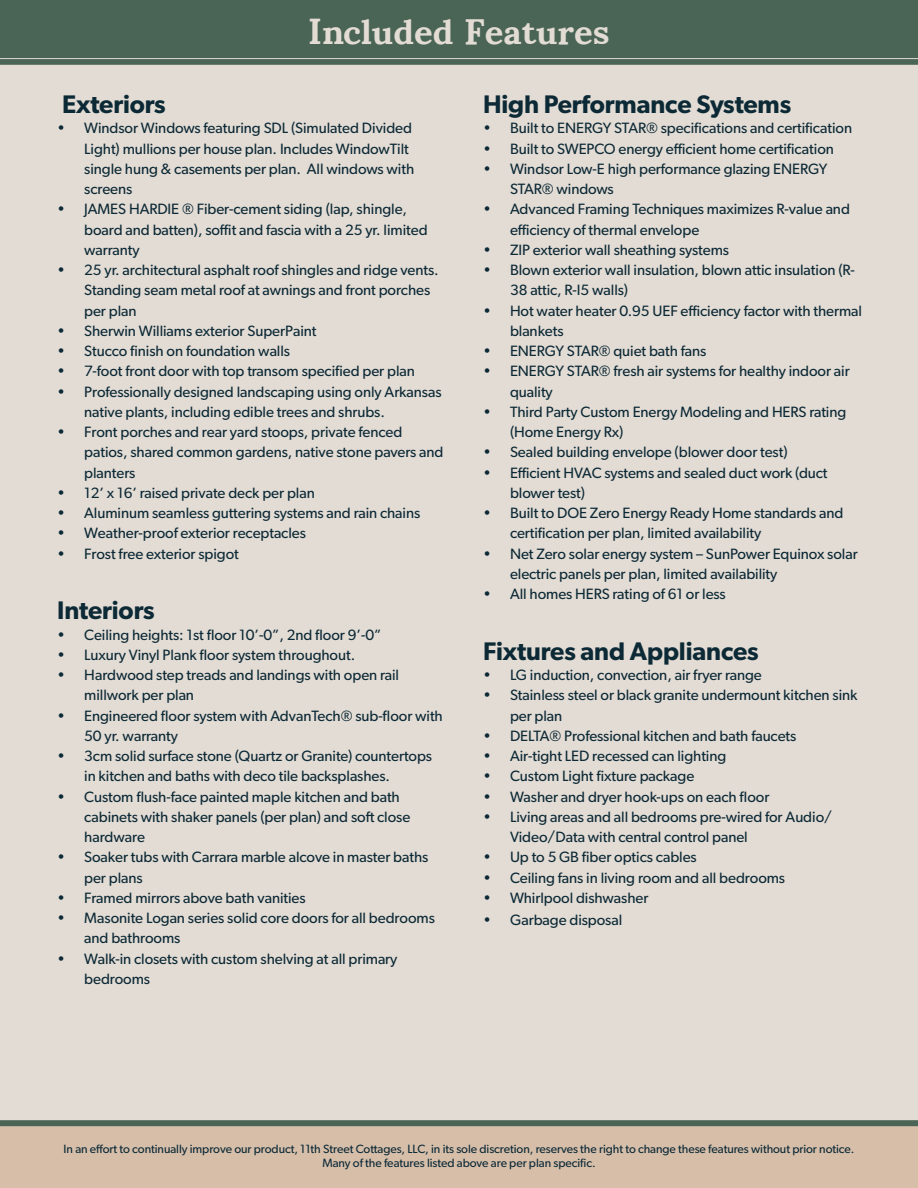
<style>
.page{position:relative;width:918px;height:1188px;background:#fff}
.page>*{position:absolute;margin:0;border:0;box-sizing:border-box;transform-origin:0 0}
.t1{font:700 36px "Sumana";color:#e3dcd5}
.t2{font:600 25.5px "Gibson";letter-spacing:-.005em;color:#0c2936}
.t3{font:15px/20.2px "Gibson";letter-spacing:-.005em;color:#0c2936}
.t4{font:12px/14.4px "Gibson";letter-spacing:-.005em;color:#0c2936;text-align:center}
</style>
<div class="page">
<div style="left:0;top:0;width:918px;height:65px;background:#4a6555"></div>
<div style="left:0;top:66px;width:918px;height:1060px;background:#e3dcd4"></div>
<div style="left:0;top:1123px;width:918px;height:65px;background:#d6bea9"></div>
<div style="left:0;top:1120px;width:918px;height:6px;background:#4a6555"></div>
<hr style="left:0;top:58px;width:918px;height:1px;background:#e3dcd4">
<h1 class="t1" style="left:308px;top:10px;width:303px">Included Features</h1>
<h2 class="t2" style="left:62px;top:89px;width:105px">Exteriors</h2>
<p class="t3" style="left:84px;top:118px;width:332px;text-indent:-27px">• Windsor Windows featuring SDL (Simulated Divided Light) mullions per house plan. Includes WindowTilt single hung &amp; casements per plan. All windows with screens</p>
<p class="t3" style="left:84px;top:199px;width:345px;text-indent:-27px">• JAMES HARDIE ® Fiber-cement siding (lap, shingle, board and batten), soffit and fascia with a 25 yr. limited warranty</p>
<p class="t3" style="left:84px;top:260px;width:356px;text-indent:-27px">• 25 yr. architectural asphalt roof shingles and ridge vents.<br>Standing seam metal roof at awnings and front porches per plan</p>
<p class="t3" style="left:57px;top:320px;width:261px">• Sherwin Williams exterior SuperPaint</p>
<p class="t3" style="left:57px;top:341px;width:234px">• Stucco finish on foundation walls</p>
<p class="t3" style="left:57px;top:361px;width:359px">• 7-foot front door with top transom specified per plan</p>
<p class="t3" style="left:84px;top:381px;width:359px;text-indent:-27px">• Professionally designed landscaping using only Arkansas native plants, including edible trees and shrubs.</p>
<p class="t3" style="left:84px;top:422px;width:361px;text-indent:-27px">• Front porches and rear yard stoops, private fenced patios, shared common gardens, native stone pavers and planters</p>
<p class="t3" style="left:57px;top:482px;width:259px">• 12’ x 16’ raised private deck per plan</p>
<p class="t3" style="left:57px;top:503px;width:365px">• Aluminum seamless guttering systems and rain chains</p>
<p class="t3" style="left:57px;top:523px;width:250px">• Weather-proof exterior receptacles</p>
<p class="t3" style="left:57px;top:543px;width:183px">• Frost free exterior spigot</p>
<h2 class="t2" style="left:57px;top:595px;width:99px">Interiors</h2>
<p class="t3" style="left:57px;top:624px;width:326px">• Ceiling heights: 1st floor 10’-0”, 2nd floor 9’-0”</p>
<p class="t3" style="left:57px;top:644px;width:299px">• Luxury Vinyl Plank floor system throughout.</p>
<p class="t3" style="left:84px;top:665px;width:316px;text-indent:-27px">• Hardwood step treads and landings with open rail millwork per plan</p>
<p class="t3" style="left:84px;top:705px;width:360px;text-indent:-27px">• Engineered floor system with AdvanTech® sub-floor with<br>50 yr. warranty</p>
<p class="t3" style="left:84px;top:746px;width:349px;text-indent:-27px">• 3cm solid surface stone (Quartz or Granite) countertops in kitchen and baths with deco tile backsplashes.</p>
<p class="t3" style="left:84px;top:786px;width:328px;text-indent:-27px">• Custom flush-face painted maple kitchen and bath cabinets with shaker panels (per plan) and soft close hardware</p>
<p class="t3" style="left:84px;top:847px;width:346px;text-indent:-27px">• Soaker tubs with Carrara marble alcove in master baths per plans</p>
<p class="t3" style="left:57px;top:887px;width:250px">• Framed mirrors above bath vanities</p>
<p class="t3" style="left:84px;top:908px;width:352px;text-indent:-27px">• Masonite Logan series solid core doors for all bedrooms and bathrooms</p>
<p class="t3" style="left:84px;top:948px;width:315px;text-indent:-27px">• Walk-in closets with custom shelving at all primary bedrooms</p>
<h2 class="t2" style="left:483px;top:89px;width:310px">High Performance Systems</h2>
<p class="t3" style="left:483px;top:118px;width:371px">• Built to ENERGY STAR® specifications and certification</p>
<p class="t3" style="left:483px;top:138px;width:352px">• Built to SWEPCO energy efficient home certification</p>
<p class="t3" style="left:510px;top:158px;width:319px;text-indent:-27px">• Windsor Low-E high performance glazing ENERGY<br>STAR® windows</p>
<p class="t3" style="left:510px;top:199px;width:341px;text-indent:-27px">• Advanced Framing Techniques maximizes R-value and efficiency of thermal envelope</p>
<p class="t3" style="left:483px;top:239px;width:248px">• ZIP exterior wall sheathing systems</p>
<p class="t3" style="left:510px;top:260px;width:347px;text-indent:-27px">• Blown exterior wall insulation, blown attic insulation (R-<br>38 attic, R-I5 walls)</p>
<p class="t3" style="left:510px;top:300px;width:354px;text-indent:-27px">• Hot water heater 0.95 UEF efficiency factor with thermal blankets</p>
<p class="t3" style="left:483px;top:341px;width:225px">• ENERGY STAR® quiet bath fans</p>
<p class="t3" style="left:510px;top:361px;width:341px;text-indent:-27px">• ENERGY STAR® fresh air systems for healthy indoor air quality</p>
<p class="t3" style="left:510px;top:401px;width:338px;text-indent:-27px">• Third Party Custom Energy Modeling and HERS rating (Home Energy Rx)</p>
<p class="t3" style="left:483px;top:442px;width:306px">• Sealed building envelope (blower door test)</p>
<p class="t3" style="left:510px;top:462px;width:319px;text-indent:-27px">• Efficient HVAC systems and sealed duct work (duct blower test)</p>
<p class="t3" style="left:510px;top:503px;width:335px;text-indent:-27px">• Built to DOE Zero Energy Ready Home standards and certification per plan, limited availability</p>
<p class="t3" style="left:510px;top:543px;width:349px;text-indent:-27px">• Net Zero solar energy system – SunPower Equinox solar electric panels per plan, limited availability</p>
<p class="t3" style="left:483px;top:584px;width:244px">• All homes HERS rating of 61 or less</p>
<h2 class="t2" style="left:483px;top:636px;width:277px">Fixtures and Appliances</h2>
<p class="t3" style="left:483px;top:665px;width:280px">• LG induction, convection, air fryer range</p>
<p class="t3" style="left:510px;top:685px;width:349px;text-indent:-27px">• Stainless steel or black granite undermount kitchen sink per plan</p>
<p class="t3" style="left:483px;top:725px;width:315px">• DELTA® Professional kitchen and bath faucets</p>
<p class="t3" style="left:483px;top:746px;width:245px">• Air-tight LED recessed can lighting</p>
<p class="t3" style="left:483px;top:766px;width:213px">• Custom Light fixture package</p>
<p class="t3" style="left:483px;top:786px;width:288px">• Washer and dryer hook-ups on each floor</p>
<p class="t3" style="left:510px;top:806px;width:323px;text-indent:-27px">• Living areas and all bedrooms pre-wired for Audio/<br>Video/Data with central control panel</p>
<p class="t3" style="left:483px;top:847px;width:215px">• Up to 5 GB fiber optics cables</p>
<p class="t3" style="left:483px;top:867px;width:304px">• Ceiling fans in living room and all bedrooms</p>
<p class="t3" style="left:483px;top:887px;width:167px">• Whirlpool dishwasher</p>
<p class="t3" style="left:483px;top:910px;width:141px">• Garbage disposal</p>
<p class="t4" style="left:64px;top:1141px;width:792px">In an effort to continually improve our product, 11th Street Cottages, LLC, in its sole discretion, reserves the right to change these features without prior notice.<br>Many of the features listed above are per plan specific.</p>
</div>
